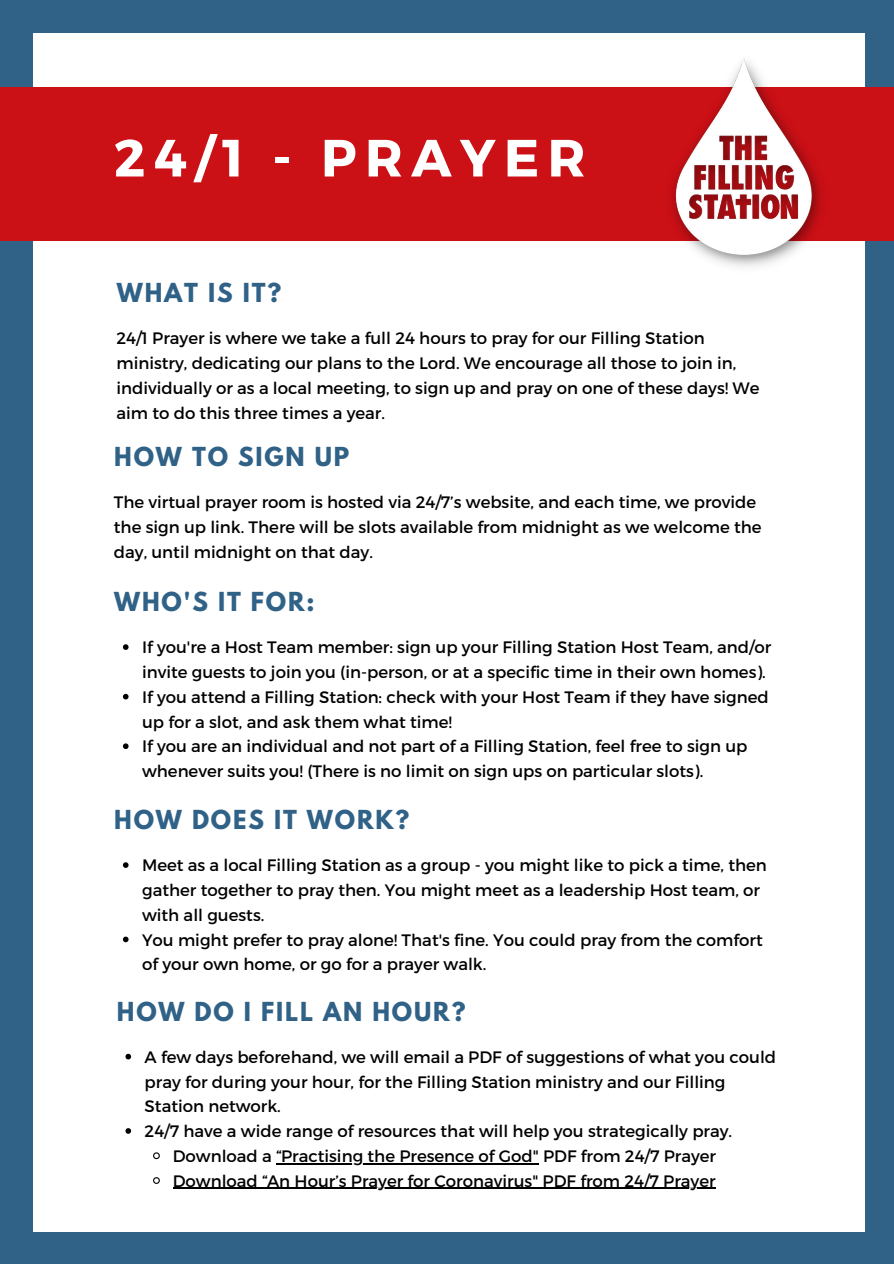
<style>
.page{position:relative;width:894px;height:1264px;background:#fff}
.page>*{position:absolute;margin:0;border:0;box-sizing:border-box;transform-origin:0 0}
.t1{font:700 52.35px "Montserrat";letter-spacing:.16em;color:#fff}
.t2{font:700 23.25px "League Spartan";letter-spacing:.08em;color:#306187}
.t3{font:16.5px/24.8px "Montserrat";color:#000}
</style>
<div class="page">
<div style="left:0;top:0;width:893px;height:1263px;background:#306187"></div>
<div style="left:34px;top:33px;width:830px;height:1198px;background:#fff"></div>
<div style="left:0;top:87px;width:893px;height:154px;background:#cb1016"></div>
<img style="left:671px;top:58px;width:151px;height:209px">
<svg style="left:123px;top:644px;width:5px;height:6px"></svg>
<svg style="left:123px;top:694px;width:5px;height:5px"></svg>
<svg style="left:123px;top:743px;width:5px;height:6px"></svg>
<svg style="left:123px;top:862px;width:5px;height:5px"></svg>
<svg style="left:123px;top:936px;width:5px;height:6px"></svg>
<svg style="left:125px;top:1053px;width:6px;height:6px"></svg>
<svg style="left:125px;top:1128px;width:6px;height:5px"></svg>
<svg style="left:153px;top:1152px;width:7px;height:7px"></svg>
<hr style="left:276px;top:1163px;width:262px;height:1px;background:#000">
<svg style="left:153px;top:1177px;width:7px;height:7px"></svg>
<hr style="left:173px;top:1187px;width:542px;height:1px;background:#000">
<p class="t1" style="left:114px;top:124px;width:473px">24/1 - PRAYER</p>
<p class="t2" style="left:117px;top:281px;width:166px">WHAT IS IT?</p>
<p class="t3" style="left:116px;top:325px;width:644px">24/1 Prayer is where we take a full 24 hours to pray for our Filling Station ministry, dedicating our plans to the Lord. We encourage all those to join in, individually or as a local meeting, to sign up and pray on one of these days! We aim to do this three times a year.</p>
<p class="t2" style="left:114px;top:445px;width:236px">HOW TO SIGN UP</p>
<p class="t3" style="left:114px;top:489px;width:649px">The virtual prayer room is hosted via 24/7’s website, and each time, we provide the sign up link. There will be slots available from midnight as we welcome the day, until midnight on that day.</p>
<p class="t2" style="left:114px;top:590px;width:202px">WHO'S IT FOR:</p>
<p class="t3" style="left:142px;top:634px;width:630px">If you're a Host Team member: sign up your Filling Station Host Team, and/or invite guests to join you (in-person, or at a specific time in their own homes).</p>
<p class="t3" style="left:142px;top:683px;width:628px">If you attend a Filling Station: check with your Host Team if they have signed up for a slot, and ask them what time!</p>
<p class="t3" style="left:142px;top:733px;width:606px">If you are an individual and not part of a Filling Station, feel free to sign up whenever suits you! (There is no limit on sign ups on particular slots).</p>
<p class="t2" style="left:114px;top:808px;width:296px">HOW DOES IT WORK?</p>
<p class="t3" style="left:142px;top:852px;width:626px">Meet as a local Filling Station as a group - you might like to pick a time, then gather together to pray then. You might meet as a leadership Host team, or with all guests.</p>
<p class="t3" style="left:142px;top:926px;width:622px">You might prefer to pray alone! That's fine. You could pray from the comfort of your own home, or go for a prayer walk.</p>
<p class="t2" style="left:117px;top:999px;width:350px">HOW DO I FILL AN HOUR?</p>
<p class="t3" style="left:145px;top:1043px;width:633px">A few days beforehand, we will email a PDF of suggestions of what you could pray for during your hour, for the Filling Station ministry and our Filling<br>Station network.</p>
<p class="t3" style="left:145px;top:1118px;width:589px">24/7 have a wide range of resources that will help you strategically pray.</p>
<p class="t3" style="left:173px;top:1142px;width:544px">Download a “Practising the Presence of God" PDF from 24/7 Prayer</p>
<p class="t3" style="left:173px;top:1167px;width:544px">Download “An Hour’s Prayer for Coronavirus" PDF from 24/7 Prayer</p>
</div>
